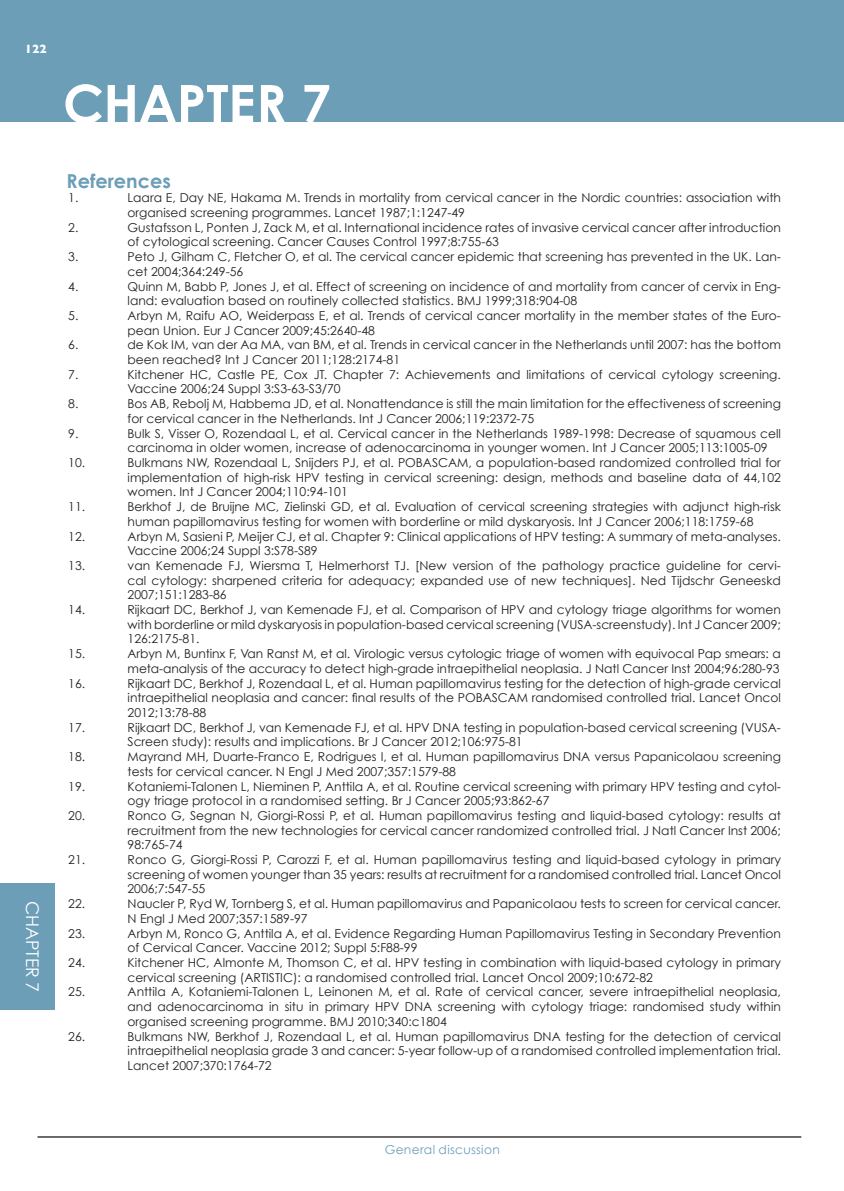
<style>
.page{position:relative;width:844px;height:1191px;background:#fff}
.page>*{position:absolute;margin:0;border:0;box-sizing:border-box;transform-origin:0 0}
.t1{font:700 52.5px "Century Gothic";letter-spacing:-.01em;color:#fff}
.t2{font:700 19.25px "Century Gothic";color:#6c9eb8}
.t3{font:17.5px "Century Gothic";color:#fff}
.t4{font:12.25px/14.7px "Century Gothic";color:#231f20}
.t5{font:12.25px "Century Gothic";letter-spacing:.025em;color:#6c9eb8}
.t6{font:700 12.25px "Gill Sans";color:#fff}
</style>
<div class="page">
<div style="left:0;top:0;width:843px;height:122px;background:#6c9eb8"></div>
<div style="left:0;top:883px;width:55px;height:126px;background:#6c9eb8"></div>
<hr style="left:37px;top:1136px;width:764px;height:1px;background:#231f20">
<p class="t6" style="left:25px;top:42px;width:23px">122</p>
<h1 class="t1" style="left:63px;top:71px;width:269px">CHAPTER 7</h1>
<h3 class="t3" style="left:43px;top:900px;width:93px;rotate:90deg">CHAPTER 7</h3>
<h2 class="t2" style="left:66px;top:168px;width:106px">References</h2>
<p class="t4" style="left:68px;top:190px;width:12px">1.</p>
<p class="t4" style="left:127px;top:190px;width:654px">Laara E, Day NE, Hakama M. Trends in mortality from cervical cancer in the Nordic countries: association with organised screening programmes. Lancet 1987;1:1247-49</p>
<p class="t4" style="left:68px;top:220px;width:12px">2.</p>
<p class="t4" style="left:127px;top:220px;width:654px">Gustafsson L, Ponten J, Zack M, et al. International incidence rates of invasive cervical cancer after introduction of cytological screening. Cancer Causes Control 1997;8:755-63</p>
<p class="t4" style="left:68px;top:249px;width:12px">3.</p>
<p class="t4" style="left:127px;top:249px;width:654px">Peto J, Gilham C, Fletcher O, et al. The cervical cancer epidemic that screening has prevented in the UK. Lan&shy;cet 2004;364:249-56</p>
<p class="t4" style="left:68px;top:278px;width:12px">4.</p>
<p class="t4" style="left:127px;top:278px;width:654px">Quinn M, Babb P, Jones J, et al. Effect of screening on incidence of and mortality from cancer of cervix in Eng&shy;land: evaluation based on routinely collected statistics. BMJ 1999;318:904-08</p>
<p class="t4" style="left:68px;top:308px;width:12px">5.</p>
<p class="t4" style="left:127px;top:308px;width:654px">Arbyn M, Raifu AO, Weiderpass E, et al. Trends of cervical cancer mortality in the member states of the Euro&shy;pean Union. Eur J Cancer 2009;45:2640-48</p>
<p class="t4" style="left:68px;top:337px;width:12px">6.</p>
<p class="t4" style="left:127px;top:337px;width:654px">de Kok IM, van der Aa MA, van BM, et al. Trends in cervical cancer in the Netherlands until 2007: has the bottom been reached? Int J Cancer 2011;128:2174-81</p>
<p class="t4" style="left:68px;top:367px;width:12px">7.</p>
<p class="t4" style="left:127px;top:367px;width:654px">Kitchener HC, Castle PE, Cox JT. Chapter 7: Achievements and limitations of cervical cytology screening.<br>Vaccine 2006;24 Suppl 3:S3-63-S3/70</p>
<p class="t4" style="left:68px;top:396px;width:12px">8.</p>
<p class="t4" style="left:127px;top:396px;width:654px">Bos AB, Rebolj M, Habbema JD, et al. Nonattendance is still the main limitation for the effectiveness of screening for cervical cancer in the Netherlands. Int J Cancer 2006;119:2372-75</p>
<p class="t4" style="left:68px;top:425px;width:12px">9.</p>
<p class="t4" style="left:127px;top:425px;width:654px">Bulk S, Visser O, Rozendaal L, et al. Cervical cancer in the Netherlands 1989-1998: Decrease of squamous cell carcinoma in older women, increase of adenocarcinoma in younger women. Int J Cancer 2005;113:1005-09</p>
<p class="t4" style="left:68px;top:455px;width:18px">10.</p>
<p class="t4" style="left:127px;top:455px;width:654px;text-align:justify">Bulkmans NW, Rozendaal L, Snijders PJ, et al. POBASCAM, a population-based randomized controlled trial for implementation of high-risk HPV testing in cervical screening: design, methods and baseline data of 44,102 women. Int J Cancer 2004;110:94-101</p>
<p class="t4" style="left:68px;top:499px;width:18px">11.</p>
<p class="t4" style="left:127px;top:499px;width:654px">Berkhof J, de Bruijne MC, Zielinski GD, et al. Evaluation of cervical screening strategies with adjunct high-risk human papillomavirus testing for women with borderline or mild dyskaryosis. Int J Cancer 2006;118:1759-68</p>
<p class="t4" style="left:68px;top:528px;width:18px">12.</p>
<p class="t4" style="left:127px;top:528px;width:654px">Arbyn M, Sasieni P, Meijer CJ, et al. Chapter 9: Clinical applications of HPV testing: A summary of meta-analyses.<br>Vaccine 2006;24 Suppl 3:S78-S89</p>
<p class="t4" style="left:68px;top:558px;width:18px">13.</p>
<p class="t4" style="left:127px;top:558px;width:654px;text-align:justify">van Kemenade FJ, Wiersma T, Helmerhorst TJ. [New version of the pathology practice guideline for cervi&shy;cal cytology: sharpened criteria for adequacy; expanded use of new techniques]. Ned Tijdschr Geneeskd 2007;151:1283-86</p>
<p class="t4" style="left:68px;top:602px;width:18px">14.</p>
<p class="t4" style="left:127px;top:602px;width:654px;text-align:justify">Rijkaart DC, Berkhof J, van Kemenade FJ, et al. Comparison of HPV and cytology triage algorithms for women with borderline or mild dyskaryosis in population-based cervical screening (VUSA-screenstudy). Int J Cancer 2009; 126:2175-81.</p>
<p class="t4" style="left:68px;top:646px;width:18px">15.</p>
<p class="t4" style="left:127px;top:646px;width:654px">Arbyn M, Buntinx F, Van Ranst M, et al. Virologic versus cytologic triage of women with equivocal Pap smears: a meta-analysis of the accuracy to detect high-grade intraepithelial neoplasia. J Natl Cancer Inst 2004;96:280-93</p>
<p class="t4" style="left:68px;top:675px;width:18px">16.</p>
<p class="t4" style="left:127px;top:675px;width:654px;text-align:justify">Rijkaart DC, Berkhof J, Rozendaal L, et al. Human papillomavirus testing for the detection of high-grade cervical intraepithelial neoplasia and cancer: final results of the POBASCAM randomised controlled trial. Lancet Oncol 2012;13:78-88</p>
<p class="t4" style="left:68px;top:719px;width:18px">17.</p>
<p class="t4" style="left:127px;top:719px;width:654px">Rijkaart DC, Berkhof J, van Kemenade FJ, et al. HPV DNA testing in population-based cervical screening (VUSA-<br>Screen study): results and implications. Br J Cancer 2012;106:975-81</p>
<p class="t4" style="left:68px;top:749px;width:18px">18.</p>
<p class="t4" style="left:127px;top:749px;width:654px">Mayrand MH, Duarte-Franco E, Rodrigues I, et al. Human papillomavirus DNA versus Papanicolaou screening tests for cervical cancer. N Engl J Med 2007;357:1579-88</p>
<p class="t4" style="left:68px;top:778px;width:18px">19.</p>
<p class="t4" style="left:127px;top:778px;width:654px">Kotaniemi-Talonen L, Nieminen P, Anttila A, et al. Routine cervical screening with primary HPV testing and cytol&shy;ogy triage protocol in a randomised setting. Br J Cancer 2005;93:862-67</p>
<p class="t4" style="left:68px;top:808px;width:18px">20.</p>
<p class="t4" style="left:127px;top:808px;width:654px;text-align:justify">Ronco G, Segnan N, Giorgi-Rossi P, et al. Human papillomavirus testing and liquid-based cytology: results at recruitment from the new technologies for cervical cancer randomized controlled trial. J Natl Cancer Inst 2006; 98:765-74</p>
<p class="t4" style="left:68px;top:852px;width:18px">21.</p>
<p class="t4" style="left:127px;top:852px;width:654px;text-align:justify">Ronco G, Giorgi-Rossi P, Carozzi F, et al. Human papillomavirus testing and liquid-based cytology in primary screening of women younger than 35 years: results at recruitment for a randomised controlled trial. Lancet Oncol 2006;7:547-55</p>
<p class="t4" style="left:68px;top:896px;width:18px">22.</p>
<p class="t4" style="left:127px;top:896px;width:654px">Naucler P, Ryd W, Tornberg S, et al. Human papillomavirus and Papanicolaou tests to screen for cervical cancer.<br>N Engl J Med 2007;357:1589-97</p>
<p class="t4" style="left:68px;top:925px;width:18px">23.</p>
<p class="t4" style="left:127px;top:925px;width:654px">Arbyn M, Ronco G, Anttila A, et al. Evidence Regarding Human Papillomavirus Testing in Secondary Prevention of Cervical Cancer. Vaccine 2012; Suppl 5:F88-99</p>
<p class="t4" style="left:68px;top:955px;width:18px">24.</p>
<p class="t4" style="left:127px;top:955px;width:654px">Kitchener HC, Almonte M, Thomson C, et al. HPV testing in combination with liquid-based cytology in primary cervical screening (ARTISTIC): a randomised controlled trial. Lancet Oncol 2009;10:672-82</p>
<p class="t4" style="left:68px;top:984px;width:18px">25.</p>
<p class="t4" style="left:127px;top:984px;width:654px;text-align:justify">Anttila A, Kotaniemi-Talonen L, Leinonen M, et al. Rate of cervical cancer, severe intraepithelial neoplasia, and adenocarcinoma in situ in primary HPV DNA screening with cytology triage: randomised study within organised screening programme. BMJ 2010;340:c1804</p>
<p class="t4" style="left:68px;top:1028px;width:18px">26.</p>
<p class="t4" style="left:127px;top:1028px;width:654px;text-align:justify">Bulkmans NW, Berkhof J, Rozendaal L, et al. Human papillomavirus DNA testing for the detection of cervical intraepithelial neoplasia grade 3 and cancer: 5-year follow-up of a randomised controlled implementation trial.<br>Lancet 2007;370:1764-72</p>
<p class="t5" style="left:384px;top:1141px;width:117px">General discussion</p>
</div>
